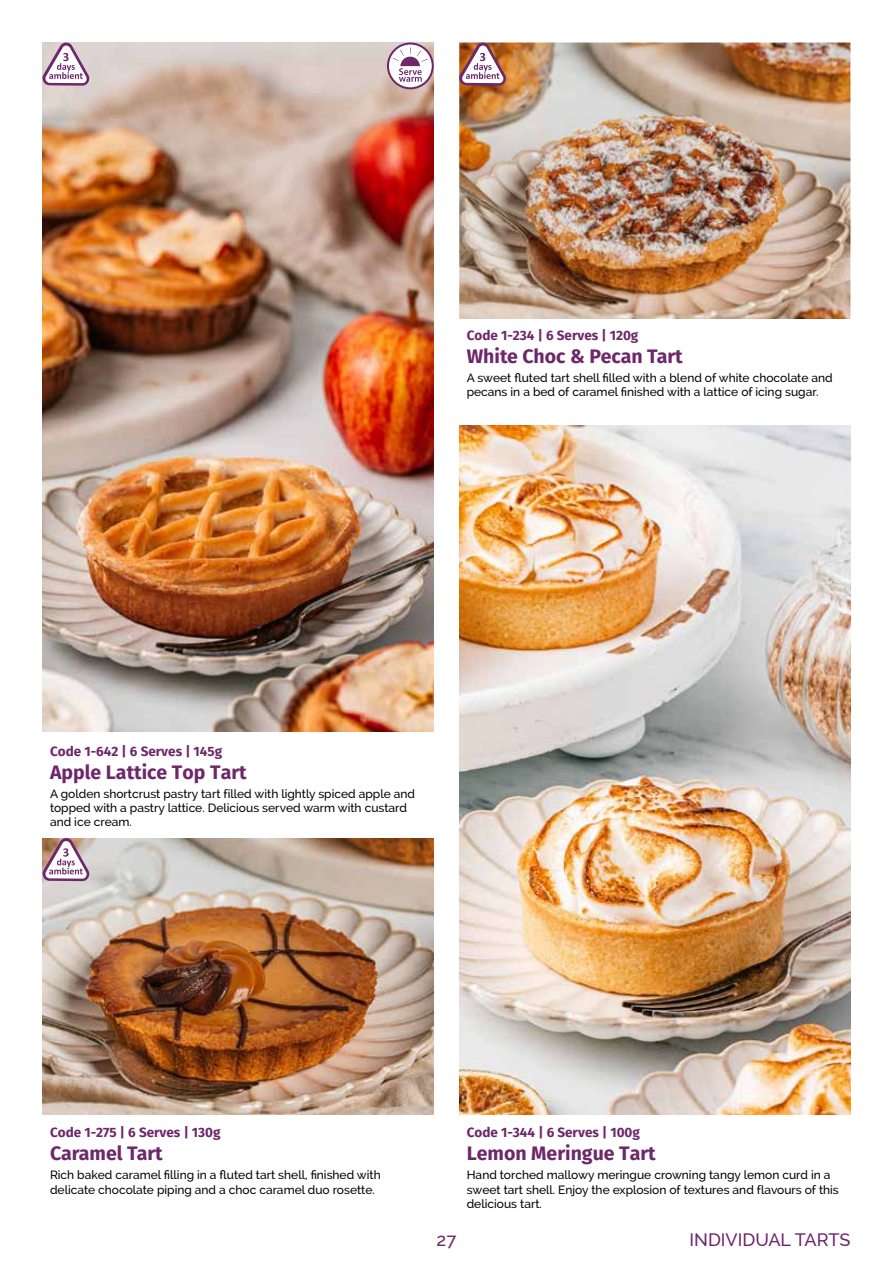
<style>
.page{position:relative;width:893px;height:1276px;background:#fff}
.page>*{position:absolute;margin:0;border:0;box-sizing:border-box;transform-origin:0 0}
.t1{font:700 19.5px "Fira Sans";color:#6d276a}
.t2{font:500 18px "Raleway";color:#6d276a}
.t3{font:700 13.5px "Fira Sans";color:#6d276a}
.t4{font:500 12px/14.4px "Raleway";color:#000}
</style>
<div class="page">
<img style="left:459px;top:43px;width:391px;height:276px">
<svg style="left:459px;top:43px;width:47px;height:43px"></svg>
<img style="left:459px;top:425px;width:391px;height:689px">
<img style="left:43px;top:838px;width:391px;height:276px">
<svg style="left:42px;top:838px;width:48px;height:43px"></svg>
<img style="left:43px;top:43px;width:391px;height:688px">
<svg style="left:42px;top:43px;width:48px;height:43px"></svg>
<svg style="left:387px;top:43px;width:47px;height:46px"></svg>
<p class="t3" style="left:467px;top:324px;width:173px">Code 1-234 | 6 Serves | 120g</p>
<h1 class="t1" style="left:467px;top:340px;width:218px">White Choc &amp; Pecan Tart</h1>
<p class="t4" style="left:467px;top:371px;width:368px">A sweet fluted tart shell filled with a blend of white chocolate and pecans in a bed of caramel finished with a lattice of icing sugar.</p>
<p class="t3" style="left:50px;top:739px;width:174px">Code 1-642 | 6 Serves | 145g</p>
<h1 class="t1" style="left:50px;top:755px;width:198px">Apple Lattice Top Tart</h1>
<p class="t4" style="left:50px;top:786px;width:367px">A golden shortcrust pastry tart filled with lightly spiced apple and topped with a pastry lattice. Delicious served warm with custard and ice cream.</p>
<p class="t3" style="left:50px;top:1121px;width:172px">Code 1-275 | 6 Serves | 130g</p>
<h1 class="t1" style="left:50px;top:1137px;width:114px">Caramel Tart</h1>
<p class="t4" style="left:50px;top:1167px;width:332px">Rich baked caramel filling in a fluted tart shell, finished with delicate chocolate piping and a choc caramel duo rosette.</p>
<h2 class="t2" style="left:437px;top:1229px;width:21px">27</h2>
<p class="t3" style="left:467px;top:1121px;width:175px">Code 1-344 | 6 Serves | 100g</p>
<h1 class="t1" style="left:467px;top:1137px;width:191px">Lemon Meringue Tart</h1>
<p class="t4" style="left:467px;top:1167px;width:374px">Hand torched mallowy meringue crowning tangy lemon curd in a sweet tart shell. Enjoy the explosion of textures and flavours of this delicious tart.</p>
<h2 class="t2" style="left:689px;top:1229px;width:162px">INDIVIDUAL TARTS</h2>
</div>
